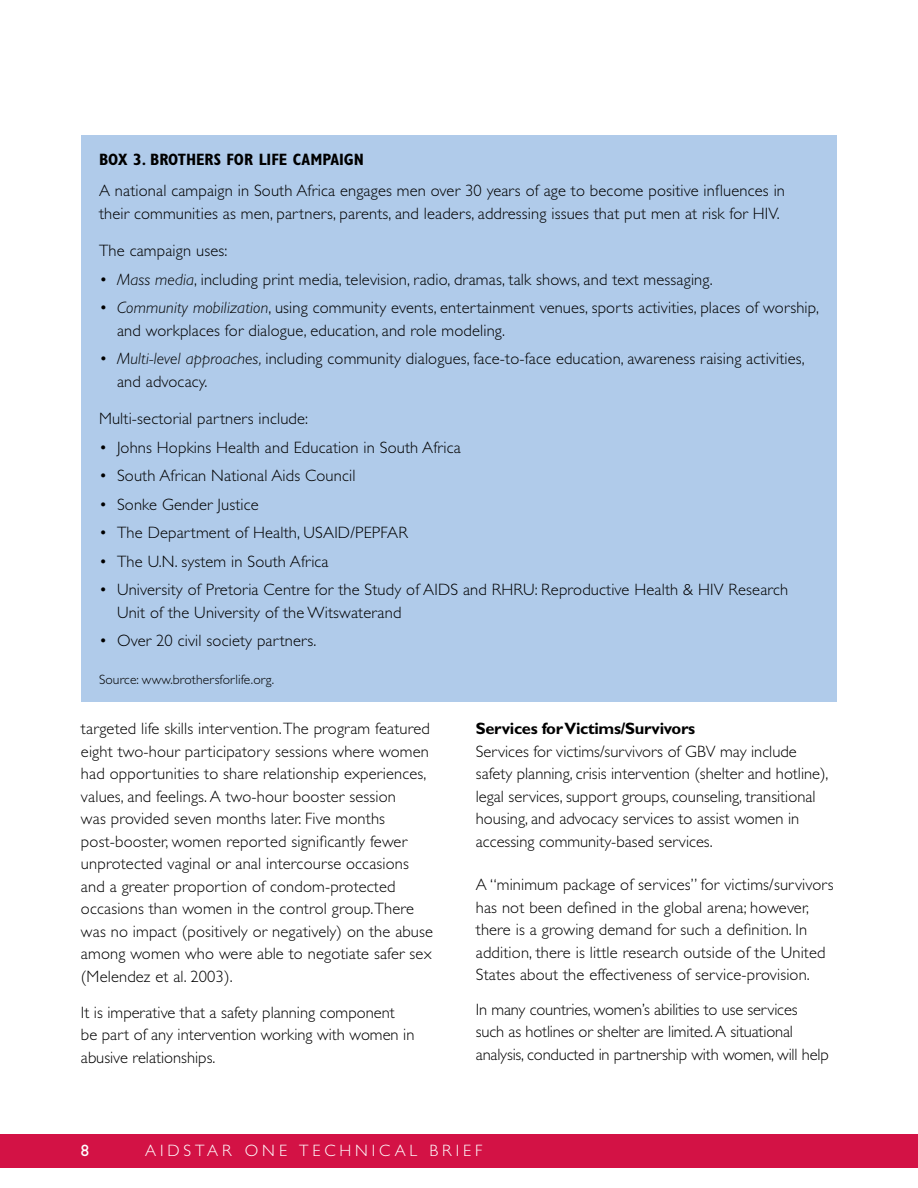
<style>
.page{position:relative;width:918px;height:1188px;background:#fff}
.page>*{position:absolute;margin:0;border:0;box-sizing:border-box;transform-origin:0 0}
.t1{font:300 16.5px/22.5px "Gill Sans Std";letter-spacing:.01em;color:#000}
.t2{font:300 16.5px "Gill Sans Std";letter-spacing:-.01em;color:#000}
.t3{font:700 condensed 16.5px "Gill Sans Std";color:#000}
.t4{font:700 16.5px "Gill Sans Std";letter-spacing:-.02em;color:#000}
.t5{font:300 16.5px "Gill Sans Std";color:#fff}
.t6{font:16.5px "Gill Sans Std";color:#fff}
.t7{font:300 13.5px "Gill Sans Std";letter-spacing:.01em;color:#000}
.s1{font-style:italic}
</style>
<div class="page">
<div style="left:81px;top:135px;width:756px;height:567px;background:#b0cbea"></div>
<div style="left:0;top:1134px;width:918px;height:34px;background:#d31245"></div>
<p class="t3" style="left:99px;top:149px;width:266px">BOX 3. BROTHERS FOR LIFE CAMPAIGN</p>
<p class="t1" style="left:99px;top:180px;width:688px">a national campaign in South africa engages men over 30 years of age to become positive influences in their communities as men, partners, parents, and leaders, addressing issues that put men at risk for hiV.</p>
<p class="t1" style="left:99px;top:240px;width:130px">The campaign uses:</p>
<p class="t1" style="left:99px;top:268px;width:615px"><span class="s1">• Mass media</span>, including print media, television, radio, dramas, talk shows, and text messaging.</p>
<p class="t1" style="left:117px;top:297px;width:704px;text-indent:-18px"><span class="s1">• Community mobilization</span>, using community events, entertainment venues, sports activities, places of worship, and workplaces for dialogue, education, and role modeling.</p>
<p class="t1" style="left:117px;top:348px;width:689px;text-indent:-18px"><span class="s1">• Multi-level approaches,</span> including community dialogues, face-to-face education, awareness raising activities, and advocacy.</p>
<p class="t1" style="left:99px;top:408px;width:211px">Multi-sectorial partners include:</p>
<p class="t1" style="left:99px;top:436px;width:363px">• Johns Hopkins Health and Education in South Africa</p>
<p class="t1" style="left:99px;top:465px;width:258px">• South African National Aids Council</p>
<p class="t1" style="left:99px;top:493px;width:161px">• Sonke Gender Justice</p>
<p class="t1" style="left:99px;top:522px;width:310px">• The Department of Health, USAID/PEPFAR</p>
<p class="t1" style="left:99px;top:550px;width:231px">• The U.N. system in South Africa</p>
<p class="t1" style="left:99px;top:579px;width:691px">• University of Pretoria Centre for the Study of AIDS and RHRU: Reproductive Health &amp; HIV Research</p>
<p class="t1" style="left:117px;top:601px;width:286px">Unit of the University of the Witswaterand</p>
<p class="t1" style="left:99px;top:630px;width:219px">• Over 20 civil society partners.</p>
<p class="t7" style="left:99px;top:672px;width:177px">Source: www.brothersforlife.org.</p>
<p class="t1" style="left:81px;top:718px;width:350px">targeted life skills intervention.The program featured</p>
<p class="t4" style="left:476px;top:719px;width:221px">Services forVictims/Survivors</p>
<p class="t1" style="left:81px;top:740px;width:349px">eight two-hour participatory sessions where women</p>
<p class="t1" style="left:476px;top:740px;width:322px">Services for victims/survivors of GBV may include</p>
<p class="t1" style="left:81px;top:763px;width:347px">had opportunities to share relationship experiences,</p>
<p class="t1" style="left:476px;top:763px;width:354px">safety planning, crisis intervention (shelter and hotline),</p>
<p class="t1" style="left:81px;top:785px;width:316px">values, and feelings.a two-hour booster session</p>
<p class="t1" style="left:476px;top:785px;width:341px">legal services, support groups, counseling, transitional</p>
<p class="t1" style="left:81px;top:808px;width:306px">was provided seven months later. five months</p>
<p class="t1" style="left:476px;top:808px;width:325px">housing, and advocacy services to assist women in</p>
<p class="t1" style="left:81px;top:830px;width:328px">post-booster, women reported significantly fewer</p>
<p class="t1" style="left:476px;top:830px;width:238px">accessing community-based services.</p>
<p class="t1" style="left:81px;top:853px;width:330px">unprotected vaginal or anal intercourse occasions and a greater proportion of condom-protected</p>
<p class="t1" style="left:476px;top:874px;width:359px">a “minimum package of services” for victims/survivors</p>
<p class="t1" style="left:81px;top:898px;width:335px">occasions than women in the control group.There</p>
<p class="t1" style="left:476px;top:896px;width:335px">has not been defined in the global arena; however,</p>
<p class="t1" style="left:81px;top:920px;width:354px">was no impact (positively or negatively) on the abuse</p>
<p class="t1" style="left:476px;top:919px;width:333px">there is a growing demand for such a definition. in</p>
<p class="t1" style="left:81px;top:943px;width:352px">among women who were able to negotiate safer sex</p>
<p class="t1" style="left:476px;top:941px;width:351px">addition, there is little research outside of the United</p>
<p class="t1" style="left:81px;top:965px;width:153px">(Melendez et al. 2003).</p>
<p class="t1" style="left:476px;top:964px;width:336px">States about the effectiveness of service-provision.</p>
<p class="t1" style="left:81px;top:1001px;width:315px">it is imperative that a safety planning component</p>
<p class="t2" style="left:476px;top:1000px;width:323px">in many countries, women’s abilities to use services</p>
<p class="t1" style="left:81px;top:1024px;width:335px">be part of any intervention working with women in</p>
<p class="t2" style="left:476px;top:1023px;width:319px">such as hotlines or shelter are limited.a situational</p>
<p class="t1" style="left:81px;top:1046px;width:136px">abusive relationships.</p>
<p class="t2" style="left:476px;top:1045px;width:355px">analysis, conducted in partnership with women, will help</p>
<p class="t6" style="left:81px;top:1141px;width:10px">8</p>
<p class="t5" style="left:145px;top:1142px;width:339px">a i D S T a r O n e T e c h n i c a l B r i e f</p>
</div>
